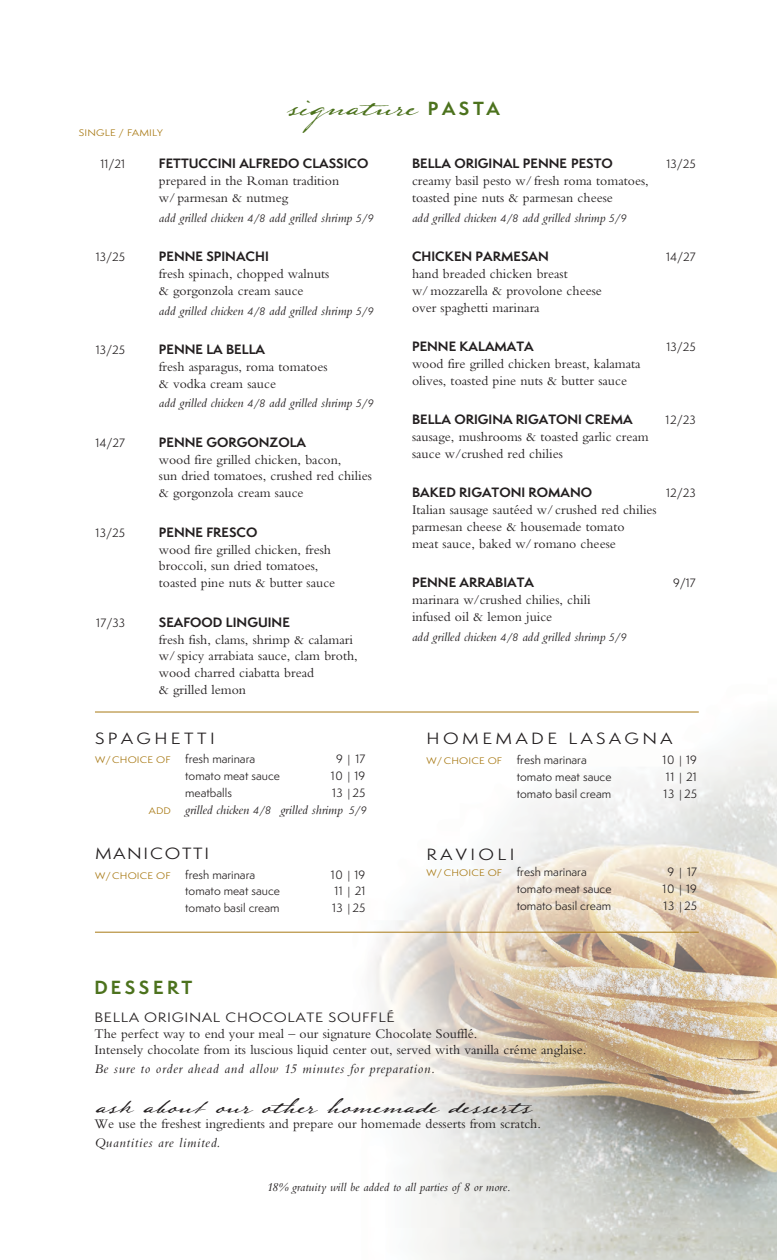
<style>
.page{position:relative;width:777px;height:1260px;background:#fff}
.page>*{position:absolute;margin:0;border:0;box-sizing:border-box;transform-origin:0 0}
.t1{font:25px "Lamar Pen";color:#4c721d}
.t2{font:20px "Lamar Pen";color:#231f20}
.t3{font:700 17.5px "Semplicita Pro";letter-spacing:.2em;color:#4c721d}
.t4{font:15px "Semplicita Pro";letter-spacing:.2em;color:#231f20;scale:1.15 1}
.t5{font:15px "Semplicita Pro";letter-spacing:.1em;color:#231f20;scale:1.15 1}
.t6{font:13.75px/16.9px "Bembo";color:#231f20}
.t7{font:italic 13.75px "Bembo";letter-spacing:.05em;color:#231f20}
.t8{font:italic 13.12px "Bembo";letter-spacing:-.005em;color:#231f20}
.t9{font:700 12.5px "Semplicita Pro";color:#231f20}
.t10{font:italic 12.5px "Bembo";color:#231f20}
.t11{font:12.5px "Semplicita Pro";letter-spacing:.05em;color:#231f20;scale:1.15 1}
.t12{font:11.25px "Semplicita Pro";color:#231f20}
.t13{font:8.75px "Semplicita Pro";letter-spacing:.015em;color:#a87914;scale:1.15 1}
.s1{font-family:"Semplicita Pro";font-weight:700;font-size:17.5px}
.s2{font-family:"Semplicita Pro";font-size:10px}
.s3{font-size:10px}
.s4{font-family:"Semplicita Pro";font-style:normal;font-size:8.75px;color:#a87914}
</style>
<div class="page">
<img style="left:95px;top:711px;width:681px;height:549px">
<hr style="left:95px;top:712px;width:603px;height:1px;background:#a87914">
<hr style="left:95px;top:932px;width:603px;height:1px;background:#a87914">
<p class="t13" style="left:79px;top:126px;width:75px">SINGLE / FAMILY</p>
<p class="t1" style="left:284px;top:91px;width:217px">signature <span class="s1">P A S T A</span></p>
<p class="t12" style="left:100px;top:156px;width:26px">11/21</p>
<p class="t9" style="left:159px;top:154px;width:211px">FETTUCCINI ALFREDO CLASSICO</p>
<p class="t6" style="left:159px;top:172px;width:182px">prepared in the Roman tradition</p>
<p class="t6" style="left:159px;top:189px;width:131px">w/ parmesan &amp; nutmeg</p>
<p class="t8" style="left:159px;top:210px;width:216px">add grilled chicken <span class="s2">4/8</span> add grilled shrimp <span class="s2">5/9</span></p>
<p class="t12" style="left:96px;top:249px;width:31px">13/25</p>
<p class="t9" style="left:159px;top:247px;width:111px">PENNE SPINACHI</p>
<p class="t6" style="left:159px;top:265px;width:172px">fresh spinach, chopped walnuts</p>
<p class="t6" style="left:159px;top:282px;width:146px">&amp; gorgonzola cream sauce</p>
<p class="t8" style="left:159px;top:303px;width:216px">add grilled chicken <span class="s2">4/8</span> add grilled shrimp <span class="s2">5/9</span></p>
<p class="t12" style="left:96px;top:342px;width:31px">13/25</p>
<p class="t9" style="left:159px;top:340px;width:108px">PENNE LA BELLA</p>
<p class="t6" style="left:159px;top:358px;width:170px">fresh asparagus, roma tomatoes</p>
<p class="t6" style="left:159px;top:375px;width:119px">&amp; vodka cream sauce</p>
<p class="t8" style="left:159px;top:396px;width:216px">add grilled chicken <span class="s2">4/8</span> add grilled shrimp <span class="s2">5/9</span></p>
<p class="t12" style="left:95px;top:435px;width:31px">14/27</p>
<p class="t9" style="left:159px;top:433px;width:149px">PENNE GORGONZOLA</p>
<p class="t6" style="left:159px;top:451px;width:184px">wood fire grilled chicken, bacon,</p>
<p class="t6" style="left:159px;top:467px;width:214px">sun dried tomatoes, crushed red chilies &amp; gorgonzola cream sauce</p>
<p class="t12" style="left:95px;top:525px;width:31px">13/25</p>
<p class="t9" style="left:159px;top:523px;width:100px">PENNE FRESCO</p>
<p class="t6" style="left:159px;top:541px;width:178px">wood fire grilled chicken, fresh broccoli, sun dried tomatoes, toasted pine nuts &amp; butter sauce</p>
<p class="t12" style="left:96px;top:615px;width:30px">17/33</p>
<p class="t9" style="left:159px;top:613px;width:132px">SEAFOOD LINGUINE</p>
<p class="t6" style="left:159px;top:631px;width:200px">fresh fish, clams, shrimp &amp; calamari w/ spicy arrabiata sauce, clam broth, wood charred ciabatta bread</p>
<p class="t6" style="left:159px;top:681px;width:89px">&amp; grilled lemon</p>
<p class="t4" style="left:95px;top:727px;width:105px">SPAGHETTI</p>
<p class="t13" style="left:95px;top:754px;width:67px">W/CHOICE OF</p>
<p class="t12" style="left:185px;top:751px;width:72px">fresh marinara</p>
<p class="t12" style="left:336px;top:751px;width:31px">9 <span class="s3">|</span> 17</p>
<p class="t12" style="left:185px;top:768px;width:96px">tomato meat sauce</p>
<p class="t12" style="left:331px;top:768px;width:36px">10 <span class="s3">|</span> 19</p>
<p class="t12" style="left:185px;top:785px;width:48px">meatballs</p>
<p class="t12" style="left:332px;top:785px;width:35px">13 <span class="s3">|</span>25</p>
<p class="t8" style="left:149px;top:802px;width:219px"><span class="s4">ADD</span> grilled chicken <span class="s2">4/8</span> grilled shrimp <span class="s2">5/9</span></p>
<p class="t5" style="left:95px;top:843px;width:101px">MANICOTTI</p>
<p class="t13" style="left:95px;top:869px;width:67px">W/CHOICE OF</p>
<p class="t12" style="left:185px;top:866px;width:72px">fresh marinara</p>
<p class="t12" style="left:331px;top:866px;width:36px">10 <span class="s3">|</span> 19</p>
<p class="t12" style="left:185px;top:883px;width:96px">tomato meat sauce</p>
<p class="t12" style="left:334px;top:883px;width:32px">11 <span class="s3">|</span> 21</p>
<p class="t12" style="left:185px;top:900px;width:96px">tomato basil cream</p>
<p class="t12" style="left:332px;top:900px;width:35px">13 <span class="s3">|</span>25</p>
<p class="t9" style="left:412px;top:154px;width:202px">BELLA ORIGINAL PENNE PESTO</p>
<p class="t12" style="left:666px;top:156px;width:31px">13/25</p>
<p class="t6" style="left:412px;top:172px;width:238px">creamy basil pesto w/ fresh roma tomatoes, toasted pine nuts &amp; parmesan cheese</p>
<p class="t8" style="left:412px;top:210px;width:216px">add grilled chicken <span class="s2">4/8</span> add grilled shrimp <span class="s2">5/9</span></p>
<p class="t9" style="left:412px;top:247px;width:138px">CHICKEN PARMESAN</p>
<p class="t12" style="left:666px;top:249px;width:31px">14/27</p>
<p class="t6" style="left:412px;top:265px;width:157px">hand breaded chicken breast</p>
<p class="t6" style="left:412px;top:282px;width:191px">w/mozzarella &amp; provolone cheese</p>
<p class="t6" style="left:412px;top:299px;width:129px">over spaghetti marinara</p>
<p class="t9" style="left:412px;top:337px;width:123px">PENNE KALAMATA</p>
<p class="t12" style="left:666px;top:339px;width:31px">13/25</p>
<p class="t6" style="left:412px;top:355px;width:230px">wood fire grilled chicken breast, kalamata olives, toasted pine nuts &amp; butter sauce</p>
<p class="t9" style="left:412px;top:410px;width:222px">BELLA ORIGINA RIGATONI CREMA</p>
<p class="t12" style="left:665px;top:412px;width:32px">12/23</p>
<p class="t6" style="left:412px;top:428px;width:238px">sausage, mushrooms &amp; toasted garlic cream sauce w/crushed red chilies</p>
<p class="t9" style="left:412px;top:483px;width:182px">BAKED RIGATONI ROMANO</p>
<p class="t12" style="left:666px;top:485px;width:31px">12/23</p>
<p class="t6" style="left:412px;top:501px;width:246px">Italian sausage sautéed w/ crushed red chilies parmesan cheese &amp; housemade tomato<br>meat sauce, baked w/ romano cheese</p>
<p class="t9" style="left:412px;top:573px;width:123px">PENNE ARRABIATA</p>
<p class="t12" style="left:672px;top:575px;width:24px">9/17</p>
<p class="t6" style="left:412px;top:591px;width:180px">marinara w/ crushed chilies, chili infused oil &amp; lemon juice</p>
<p class="t8" style="left:412px;top:629px;width:216px">add grilled chicken <span class="s2">4/8</span> add grilled shrimp <span class="s2">5/9</span></p>
<p class="t4" style="left:426px;top:728px;width:215px">HOMEMADE LASAGNA</p>
<p class="t13" style="left:426px;top:754px;width:67px">W/CHOICE OF</p>
<p class="t12" style="left:516px;top:752px;width:72px">fresh marinara</p>
<p class="t12" style="left:662px;top:752px;width:36px">10 <span class="s3">|</span> 19</p>
<p class="t12" style="left:516px;top:769px;width:96px">tomato meat sauce</p>
<p class="t12" style="left:665px;top:769px;width:32px">11 <span class="s3">|</span> 21</p>
<p class="t12" style="left:516px;top:786px;width:96px">tomato basil cream</p>
<p class="t12" style="left:663px;top:786px;width:35px">13 <span class="s3">|</span>25</p>
<p class="t4" style="left:426px;top:843px;width:78px">RAVIOLI</p>
<p class="t13" style="left:426px;top:867px;width:67px">W/CHOICE OF</p>
<p class="t12" style="left:516px;top:864px;width:72px">fresh marinara</p>
<p class="t12" style="left:667px;top:864px;width:31px">9 <span class="s3">|</span> 17</p>
<p class="t12" style="left:516px;top:881px;width:96px">tomato meat sauce</p>
<p class="t12" style="left:662px;top:881px;width:36px">10 <span class="s3">|</span> 19</p>
<p class="t12" style="left:516px;top:898px;width:96px">tomato basil cream</p>
<p class="t12" style="left:663px;top:898px;width:35px">13 <span class="s3">|</span>25</p>
<p class="t3" style="left:94px;top:975px;width:99px">DESSERT</p>
<p class="t11" style="left:94px;top:1008px;width:262px">BELLA ORIGINAL CHOCOLATE SOUFFLÉ</p>
<p class="t6" style="left:94px;top:1025px;width:493px;line-height:16.2px">The perfect way to end your meal – our signature Chocolate Soufflé.<br>Intensely chocolate from its luscious liquid center out, served with vanilla créme anglaise.</p>
<p class="t7" style="left:94px;top:1061px;width:342px">Be sure to order ahead and allow 15 minutes for preparation.</p>
<p class="t2" style="left:94px;top:1093px;width:439px">ask about our other homemade desserts</p>
<p class="t6" style="left:94px;top:1115px;width:448px">We use the freshest ingredients and prepare our homemade desserts from scratch.</p>
<p class="t7" style="left:94px;top:1134px;width:128px">Quantities are limited.</p>
<p class="t10" style="left:266px;top:1180px;width:246px">18% gratuity will be added to all parties of 8 or more.</p>
</div>
